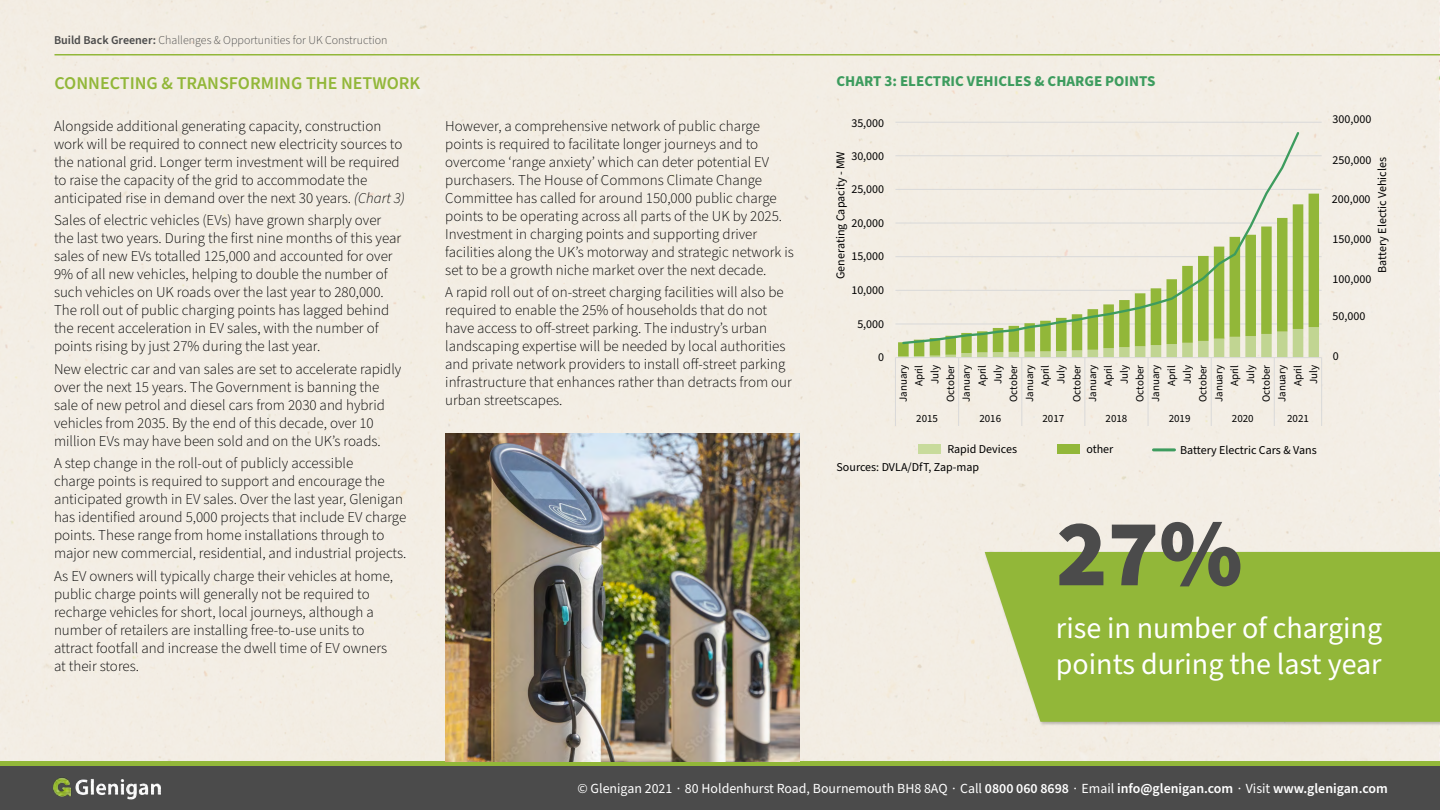
<style>
.page{position:relative;width:1440px;height:810px;background:#fff}
.page>*{position:absolute;margin:0;border:0;box-sizing:border-box;transform-origin:0 0}
.t1{font:900 95.7px "Source Sans Pro";color:#4b4b4b}
.t2{font:30px/36px "Source Sans Pro";color:#fff}
.t3{font:600 18px "Source Sans Pro";color:#92b739}
.t4{font:300 15px/18px "Source Sans Pro";color:#000}
.t5{font:700 15px "Source Sans Pro";color:#3d9c5e}
.t6{font:13.95px "Source Sans Pro";color:#fff}
.t7{font:12px "Source Sans Pro";color:#000}
.t8{font:300 12px "Source Sans Pro";color:#4b4b4b}
.t9{font:10.95px/15.8px "Source Sans Pro";color:#000;text-align:right}
.s1{font-weight:600}
.s2{font-style:italic}
</style>
<div class="page">
<div style="left:0;top:0;width:1440px;height:761px;background:#f3ede4"></div>
<div style="left:0;top:761px;width:1440px;height:49px;background:linear-gradient(to right,#92b739,#92b739)"></div>
<div style="left:0;top:767px;width:1440px;height:43px;background:#4b4b4b"></div>
<img style="left:54px;top:778px;width:106px;height:21px">
<hr style="left:55px;top:54px;width:1385px;height:2px;background:#92b739">
<hr style="left:895px;top:324px;width:427px;height:1px;background:#d9d9d9">
<hr style="left:895px;top:290px;width:427px;height:1px;background:#d9d9d9">
<hr style="left:895px;top:256px;width:427px;height:1px;background:#d9d9d9">
<hr style="left:895px;top:223px;width:427px;height:1px;background:#d9d9d9">
<hr style="left:895px;top:189px;width:427px;height:1px;background:#d9d9d9">
<hr style="left:895px;top:155px;width:427px;height:1px;background:#d9d9d9">
<hr style="left:895px;top:122px;width:427px;height:1px;background:#d9d9d9">
<svg style="left:898px;top:356px;width:421px;height:1px"></svg>
<svg style="left:898px;top:194px;width:421px;height:162px;background:#c1d28f"></svg>
<hr style="left:895px;top:357px;width:427px;height:1px;background:#d9d9d9">
<hr style="left:895px;top:358px;width:1px;height:45px;background:#d9d9d9">
<hr style="left:958px;top:358px;width:1px;height:45px;background:#d9d9d9">
<hr style="left:1021px;top:358px;width:1px;height:45px;background:#d9d9d9">
<hr style="left:1084px;top:358px;width:1px;height:45px;background:#d9d9d9">
<hr style="left:1148px;top:358px;width:1px;height:45px;background:#d9d9d9">
<hr style="left:1211px;top:358px;width:1px;height:45px;background:#d9d9d9">
<hr style="left:1274px;top:358px;width:1px;height:45px;background:#d9d9d9">
<hr style="left:1321px;top:358px;width:1px;height:45px;background:#d9d9d9">
<svg style="left:895px;top:403px;width:1px;height:23px"></svg>
<svg style="left:958px;top:403px;width:1px;height:23px"></svg>
<svg style="left:1021px;top:403px;width:1px;height:23px"></svg>
<svg style="left:1084px;top:403px;width:1px;height:23px"></svg>
<svg style="left:1148px;top:403px;width:1px;height:23px"></svg>
<svg style="left:1211px;top:403px;width:1px;height:23px"></svg>
<svg style="left:1274px;top:403px;width:1px;height:23px"></svg>
<svg style="left:1321px;top:403px;width:1px;height:23px"></svg>
<svg style="left:901px;top:130px;width:400px;height:216px;background:#e1e3c7"></svg>
<div style="left:984px;top:551px;width:456px;height:176px;background:#000;opacity:.26"></div>
<div style="left:985px;top:552px;width:455px;height:170px;background:#92b739"></div>
<img style="left:445px;top:434px;width:354px;height:327px">
<div style="left:918px;top:445px;width:23px;height:9px;background:#c8db9c"></div>
<div style="left:1057px;top:445px;width:23px;height:9px;background:#92b739"></div>
<hr style="left:1154px;top:448px;width:20px;height:3px;background:#3d9c5e">
<p class="t8" style="left:54px;top:32px;width:335px"><span class="s1">Build Back Greener:</span> Challenges &amp; Opportunities for UK Construction</p>
<p class="t3" style="left:55px;top:71px;width:367px">CONNECTING &amp; TRANSFORMING THE NETWORK</p>
<p class="t4" style="left:54px;top:117px;width:352px">Alongside additional generating capacity, construction work will be required to connect new electricity sources to the national grid. Longer term investment will be required to raise the capacity of the grid to accommodate the anticipated rise in demand over the next 30 years. <span class="s2">(Chart 3)</span></p>
<p class="t4" style="left:54px;top:212px;width:349px">Sales of electric vehicles (EVs) have grown sharply over the last two years. During the first nine months of this year sales of new EVs totalled 125,000 and accounted for over 9% of all new vehicles, helping to double the number of such vehicles on UK roads over the last year to 280,000.<br>The roll out of public charging points has lagged behind the recent acceleration in EV sales, with the number of points rising by just 27% during the last year.</p>
<p class="t4" style="left:54px;top:360px;width:349px">New electric car and van sales are set to accelerate rapidly over the next 15 years. The Government is banning the sale of new petrol and diesel cars from 2030 and hybrid vehicles from 2035. By the end of this decade, over 10 million EVs may have been sold and on the UK’s roads.</p>
<p class="t4" style="left:54px;top:455px;width:354px">A step change in the roll-out of publicly accessible<br>charge points is required to support and encourage the anticipated growth in EV sales. Over the last year, Glenigan has identified around 5,000 projects that include EV charge points. These range from home installations through to major new commercial, residential, and industrial projects.</p>
<p class="t4" style="left:54px;top:567px;width:341px">As EV owners will typically charge their vehicles at home, public charge points will generally not be required to recharge vehicles for short, local journeys, although a number of retailers are installing free-to-use units to attract footfall and increase the dwell time of EV owners at their stores.</p>
<p class="t4" style="left:445px;top:117px;width:350px">However, a comprehensive network of public charge points is required to facilitate longer journeys and to overcome ‘range anxiety’ which can deter potential EV purchasers. The House of Commons Climate Change Committee has called for around 150,000 public charge points to be operating across all parts of the UK by 2025.<br>Investment in charging points and supporting driver facilities along the UK’s motorway and strategic network is set to be a growth niche market over the next decade.</p>
<p class="t4" style="left:445px;top:284px;width:348px">A rapid roll out of on-street charging facilities will also be required to enable the 25% of households that do not have access to off-street parking. The industry’s urban landscaping expertise will be needed by local authorities and private network providers to install off-street parking infrastructure that enhances rather than detracts from our urban streetscapes.</p>
<p class="t5" style="left:837px;top:71px;width:321px">CHART 3: ELECTRIC VEHICLES &amp; CHARGE POINTS</p>
<p class="t7" style="left:851px;top:115px;width:34px">35,000</p>
<p class="t7" style="left:1333px;top:111px;width:40px">300,000</p>
<p class="t9" style="left:854px;top:113px;width:31px">35,000</p>
<p class="t9" style="left:1333px;top:113px;width:37px">300,000</p>
<p class="t9" style="left:854px;top:147px;width:31px">30,000</p>
<p class="t7" style="left:832px;top:279px;width:129px;rotate:-90deg">Generating Capacity - MW</p>
<p class="t7" style="left:1374px;top:273px;width:117px;rotate:-90deg">Battery Electic Vehicles</p>
<p class="t7" style="left:851px;top:148px;width:34px">30,000</p>
<p class="t7" style="left:1333px;top:152px;width:40px">250,000</p>
<p class="t9" style="left:1333px;top:153px;width:37px">250,000</p>
<p class="t9" style="left:836px;top:312px;width:145px;rotate:-90deg">Number of Public Access Points</p>
<p class="t9" style="left:854px;top:181px;width:31px">25,000</p>
<p class="t7" style="left:851px;top:181px;width:34px">25,000</p>
<p class="t9" style="left:1372px;top:293px;width:107px;rotate:-90deg">Battery Electic Vehicles</p>
<p class="t7" style="left:1332px;top:191px;width:40px">200,000</p>
<p class="t9" style="left:1333px;top:192px;width:37px">200,000</p>
<p class="t9" style="left:854px;top:214px;width:31px">20,000</p>
<p class="t7" style="left:851px;top:215px;width:34px">20,000</p>
<p class="t7" style="left:1333px;top:231px;width:40px">150,000</p>
<p class="t9" style="left:1333px;top:231px;width:37px">150,000</p>
<p class="t9" style="left:854px;top:248px;width:31px">15,000</p>
<p class="t7" style="left:851px;top:248px;width:34px">15,000</p>
<p class="t9" style="left:1333px;top:270px;width:37px">100,000</p>
<p class="t7" style="left:1333px;top:271px;width:40px">100,000</p>
<p class="t9" style="left:854px;top:282px;width:31px">10,000</p>
<p class="t7" style="left:851px;top:282px;width:34px">10,000</p>
<p class="t7" style="left:1333px;top:308px;width:34px">50,000</p>
<p class="t9" style="left:1333px;top:310px;width:31px">50,000</p>
<p class="t9" style="left:860px;top:315px;width:26px">5,000</p>
<p class="t7" style="left:857px;top:316px;width:28px">5,000</p>
<p class="t7" style="left:878px;top:349px;width:7px">0</p>
<p class="t7" style="left:1333px;top:348px;width:7px">0</p>
<p class="t9" style="left:879px;top:349px;width:7px">0</p>
<p class="t9" style="left:1333px;top:349px;width:7px">0</p>
<p class="t9" style="left:896px;top:402px;width:39px;rotate:-90deg">January<br>April<br>July<br>October<br>January<br>April<br>July<br>October<br>January<br>April<br>July<br>October<br>January<br>April<br>July<br>October<br>January<br>April<br>July<br>October<br>January<br>April<br>July<br>October<br>January<br>April<br>July</p>
<p class="t9" style="left:916px;top:410px;width:23px">2015</p>
<p class="t9" style="left:979px;top:410px;width:23px">2016</p>
<p class="t9" style="left:1043px;top:410px;width:23px">2017</p>
<p class="t9" style="left:1106px;top:410px;width:23px">2018</p>
<p class="t9" style="left:1169px;top:410px;width:23px">2019</p>
<p class="t9" style="left:1232px;top:410px;width:23px">2020</p>
<p class="t9" style="left:1287px;top:410px;width:23px">2021</p>
<p class="t7" style="left:947px;top:441px;width:71px">Rapid Devices</p>
<p class="t7" style="left:1086px;top:441px;width:29px">other</p>
<p class="t7" style="left:1180px;top:442px;width:138px">Battery Electric Cars &amp; Vans</p>
<p class="t7" style="left:837px;top:459px;width:144px">Sources: DVLA/DfT, Zap-map</p>
<h1 class="t1" style="left:1056px;top:487px;width:188px">27%</h1>
<h2 class="t2" style="left:1056px;top:611px;width:328px">rise in number of charging points during the last year</h2>
<p class="t6" style="left:578px;top:779px;width:812px">© Glenigan 2021 ∙ 80 Holdenhurst Road, Bournemouth BH8 8AQ ∙ Call <span class="s1">0800 060 8698</span> ∙ Email <span class="s1">info@glenigan.com</span> ∙ Visit <span class="s1">www.glenigan.com</span></p>
</div>
